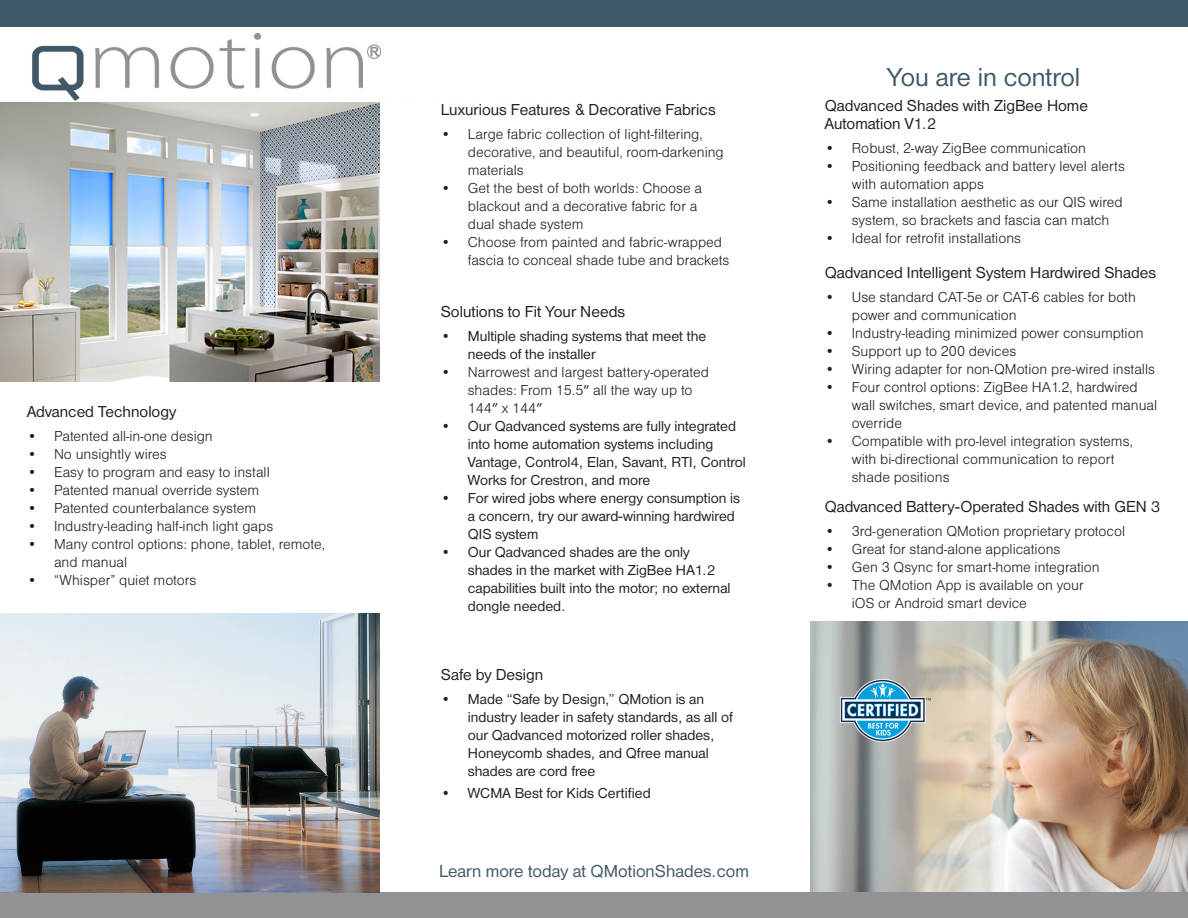
<style>
.page{position:relative;width:1188px;height:918px;background:#fff}
.page>*{position:absolute;margin:0;border:0;box-sizing:border-box;transform-origin:0 0}
.t1{font:27px "Nimbus San D";color:#405968}
.t2{font:18px "Nimbus San D";color:#405968}
.t3{font:16.5px/18px "Nimbus San D";color:#231f20}
.t4{font:300 15px/18px "Nimbus San D";color:#231f20}
.t5{font:15px/18px "Nimbus San D";color:#231f20}
.s1{font-family:"Corbel";font-weight:400}
</style>
<div class="page">
<img style="left:810px;top:621px;width:378px;height:272px">
<img style="left:25px;top:33px;width:357px;height:70px">
<div style="left:0;top:0;width:1188px;height:27px;background:#405968"></div>
<div style="left:0;top:893px;width:1188px;height:25px;background:#919295"></div>
<img style="left:0;top:614px;width:380px;height:279px">
<img style="left:0;top:103px;width:380px;height:279px">
<p class="t3" style="left:27px;top:403px;width:151px">Advanced Technology</p>
<p class="t4" style="left:27px;top:428px;width:187px">• Patented all-in-one design</p>
<p class="t4" style="left:27px;top:446px;width:141px">• No unsightly wires</p>
<p class="t4" style="left:27px;top:464px;width:244px">• Easy to program and easy to install</p>
<p class="t4" style="left:27px;top:482px;width:234px">• Patented manual override system</p>
<p class="t4" style="left:27px;top:500px;width:231px">• Patented counterbalance system</p>
<p class="t4" style="left:27px;top:518px;width:248px">• Industry-leading half-inch light gaps</p>
<p class="t4" style="left:54px;top:536px;width:272px;text-indent:-27px">• Many control options: phone, tablet, remote, and manual</p>
<p class="t4" style="left:27px;top:572px;width:171px">• “Whisper” quiet motors</p>
<p class="t3" style="left:441px;top:100px;width:276px">Luxurious Features &amp; Decorative Fabrics</p>
<p class="t4" style="left:468px;top:125px;width:258px;text-indent:-27px">• Large fabric collection of light-filtering, decorative, and beautiful, room-darkening materials</p>
<p class="t4" style="left:468px;top:179px;width:236px;text-indent:-27px">• Get the best of both worlds: Choose a blackout and a decorative fabric for a dual shade system</p>
<p class="t4" style="left:468px;top:233px;width:263px;text-indent:-27px">• Choose from painted and fabric-wrapped fascia to conceal shade tube and brackets</p>
<p class="t3" style="left:441px;top:303px;width:186px">Solutions to Fit Your Needs</p>
<p class="t5" style="left:468px;top:327px;width:240px;text-indent:-27px">• Multiple shading systems that meet the needs of the installer</p>
<p class="t4" style="left:468px;top:364px;width:243px;text-indent:-27px">• Narrowest and largest battery-operated shades: From 15.5<span class="s1">”</span> all the way up to<br>144<span class="s1">”</span> x 144<span class="s1">”</span></p>
<p class="t5" style="left:468px;top:417px;width:280px;text-indent:-27px">• Our Qadvanced systems are fully integrated into home automation systems including Vantage, Control4, Elan, Savant, RTI, Control Works for Crestron, and more</p>
<p class="t5" style="left:468px;top:489px;width:274px;text-indent:-27px">• For wired jobs where energy consumption is a concern, try our award-winning hardwired<br>QIS system</p>
<p class="t5" style="left:468px;top:543px;width:264px;text-indent:-27px">• Our Qadvanced shades are the only shades in the market with ZigBee HA1.2 capabilities built into the motor; no external dongle needed.</p>
<p class="t3" style="left:441px;top:666px;width:104px">Safe by Design</p>
<p class="t5" style="left:468px;top:691px;width:267px;text-indent:-27px">• Made “Safe by Design,” QMotion is an industry leader in safety standards, as all of our Qadvanced motorized roller shades, Honeycomb shades, and Qfree manual shades are cord free</p>
<p class="t5" style="left:441px;top:784px;width:211px">• WCMA Best for Kids Certified</p>
<p class="t2" style="left:439px;top:861px;width:311px">Learn more today at QMotionShades.com</p>
<p class="t1" style="left:887px;top:61px;width:194px">You are in control</p>
<p class="t3" style="left:825px;top:97px;width:265px">Qadvanced Shades with ZigBee Home<br>Automation V1.2</p>
<p class="t4" style="left:825px;top:140px;width:263px">• Robust, 2-way ZigBee communication</p>
<p class="t4" style="left:852px;top:158px;width:275px;text-indent:-27px">• Positioning feedback and battery level alerts with automation apps</p>
<p class="t4" style="left:852px;top:194px;width:272px;text-indent:-27px">• Same installation aesthetic as our QIS wired system, so brackets and fascia can match</p>
<p class="t4" style="left:825px;top:230px;width:198px">• Ideal for retrofit installations</p>
<p class="t3" style="left:825px;top:264px;width:333px">Qadvanced Intelligent System Hardwired Shades</p>
<p class="t4" style="left:852px;top:288px;width:286px;text-indent:-27px">• Use standard CAT-5e or CAT-6 cables for both power and communication</p>
<p class="t4" style="left:825px;top:324px;width:320px">• Industry-leading minimized power consumption</p>
<p class="t4" style="left:825px;top:342px;width:193px">• Support up to 200 devices</p>
<p class="t4" style="left:825px;top:360px;width:332px">• Wiring adapter for non-QMotion pre-wired installs</p>
<p class="t4" style="left:852px;top:378px;width:307px;text-indent:-27px">• Four control options: ZigBee HA1.2, hardwired wall switches, smart device, and patented manual override</p>
<p class="t4" style="left:852px;top:432px;width:283px;text-indent:-27px">• Compatible with pro-level integration systems, with bi-directional communication to report shade positions</p>
<p class="t3" style="left:825px;top:497px;width:337px">Qadvanced Battery-Operated Shades with GEN 3</p>
<p class="t4" style="left:825px;top:522px;width:302px">• 3rd-generation QMotion proprietary protocol</p>
<p class="t4" style="left:825px;top:540px;width:237px">• Great for stand-alone applications</p>
<p class="t4" style="left:825px;top:558px;width:277px">• Gen 3 Qsync for smart-home integration</p>
<p class="t4" style="left:852px;top:576px;width:234px;text-indent:-27px">• The QMotion App is available on your iOS or Android smart device</p>
</div>
